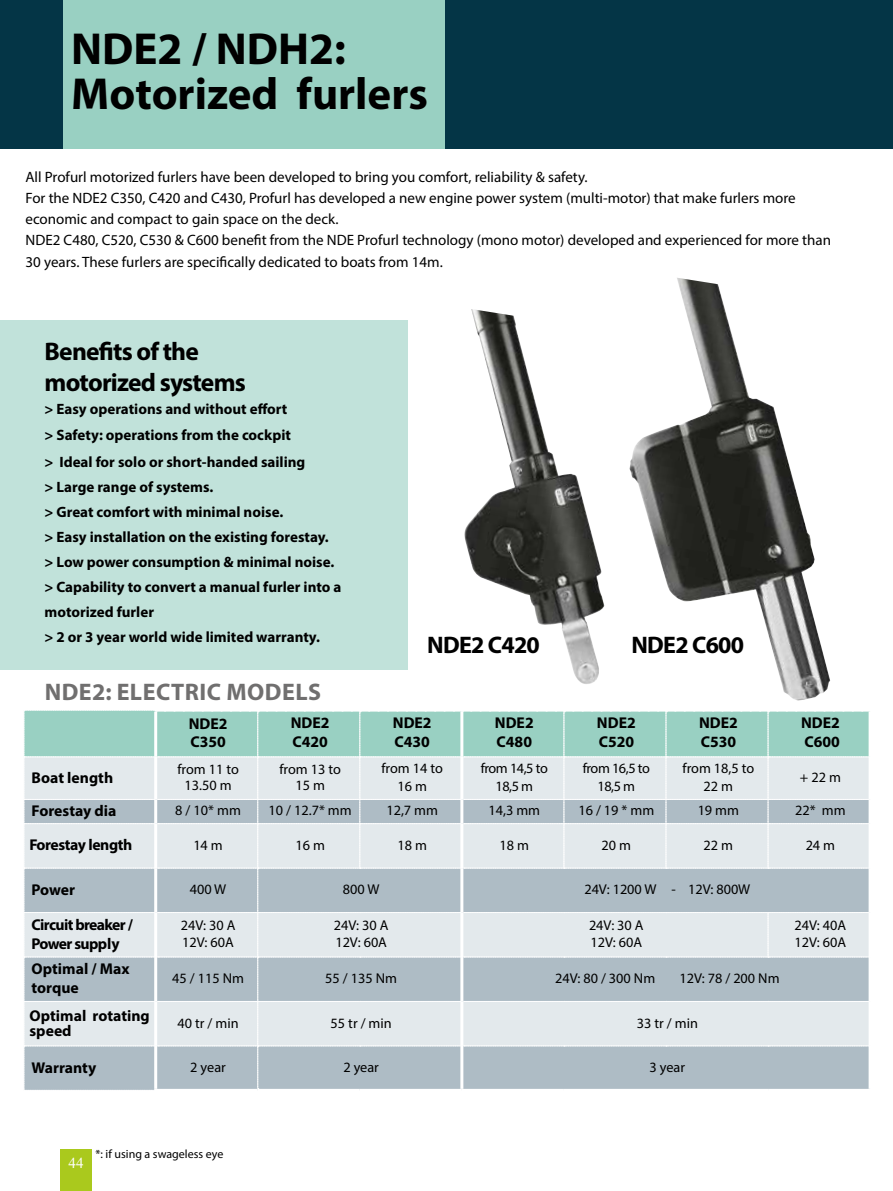
<style>
.page{position:relative;width:893px;height:1191px;background:#fff}
.page>*{position:absolute;margin:0;border:0;box-sizing:border-box;transform-origin:0 0}
.t1{font:700 45px/45px "Myriad Pro";color:#000}
.t2{font:700 25.5px/30.6px "Myriad Pro";letter-spacing:-.03em;color:#000}
.t3{font:700 24px "Myriad Pro";letter-spacing:.02em;color:#706f6f}
.t4{font:700 24px "Myriad Pro";letter-spacing:-.03em;color:#000}
.t5{font:700 15.6px/18.8px "Myriad Pro";color:#000}
.t6{font:700 15.6px/18.8px "Myriad Pro";letter-spacing:-.04em;color:#000}
.t7{font:700 15.6px "Myriad Pro";letter-spacing:-.025em;color:#000}
.t8{font:15px/21px "Myriad Pro";color:#000}
.t9{font:700 15px/25px "Myriad Pro";color:#000}
.t10{font:15px "Times New Roman";color:#fff}
.t11{font:14.25px/17.1px "Myriad Pro";color:#000;text-align:center}
.t12{font:14.25px/17.1px "Myriad Pro";letter-spacing:-.03em;color:#000;text-align:center}
.t13{font:12px "Myriad Pro";color:#000}
</style>
<div class="page">
<div style="left:0;top:0;width:893px;height:149px;background:#043546"></div>
<div style="left:60px;top:1149px;width:32px;height:42px;background:#aac91d"></div>
<svg style="left:24px;top:710px;width:846px;height:380px;background:#c6d5d8"></svg>
<div style="left:0;top:321px;width:408px;height:349px;background:#c1e2da"></div>
<img style="left:464px;top:309px;width:140px;height:375px">
<div style="left:64px;top:0;width:381px;height:149px;background:#99d0c2"></div>
<img style="left:629px;top:278px;width:201px;height:422px">
<h1 class="t1" style="left:71px;top:24px;width:358px">NDE2 / NDH2:<br>Motorized furlers</h1>
<p class="t8" style="left:26px;top:167px;width:807px">All Profurl motorized furlers have been developed to bring you comfort, reliability &amp; safety.<br>For the NDE2 C350, C420 and C430, Profurl has developed a new engine power system (multi-motor) that make furlers more economic and compact to gain space on the deck.<br>NDE2 C480, C520, C530 &amp; C600 benefit from the NDE Profurl technology (mono motor) developed and experienced for more than 30 years. These furlers are specifically dedicated to boats from 14m.</p>
<h2 class="t2" style="left:45px;top:335px;width:203px">Benefits of the motorized systems</h2>
<p class="t9" style="left:45px;top:395px;width:262px;line-height:26.5px">&gt; Easy operations and without effort<br>&gt; Safety: operations from the cockpit<br>&gt; Ideal for solo or short-handed sailing</p>
<p class="t9" style="left:45px;top:473px;width:298px">&gt; Large range of systems.<br>&gt; Great comfort with minimal noise.<br>&gt; Easy installation on the existing forestay. &gt; Low power consumption &amp; minimal noise. &gt; Capability to convert a manual furler into a motorized furler<br>&gt; 2 or 3 year world wide limited warranty.</p>
<h3 class="t3" style="left:45px;top:676px;width:278px">NDE2: ELECTRIC MODELS</h3>
<h3 class="t4" style="left:427px;top:629px;width:114px">NDE2 C420</h3>
<h3 class="t4" style="left:631px;top:629px;width:114px">NDE2 C600</h3>
<p class="t5" style="left:189px;top:714px;width:40px;line-height:18px">NDE2<br>C350</p>
<p class="t5" style="left:291px;top:713px;width:40px">NDE2<br>C420</p>
<p class="t5" style="left:393px;top:713px;width:40px">NDE2<br>C430</p>
<p class="t5" style="left:495px;top:713px;width:40px">NDE2<br>C480</p>
<p class="t5" style="left:597px;top:713px;width:40px">NDE2<br>C520</p>
<p class="t5" style="left:699px;top:713px;width:40px">NDE2<br>C530</p>
<p class="t5" style="left:801px;top:713px;width:40px">NDE2<br>C600</p>
<p class="t5" style="left:32px;top:767px;width:83px">Boat length</p>
<p class="t11" style="left:177px;top:760px;width:63px;line-height:16.5px">from 11 to<br>13.50 m</p>
<p class="t11" style="left:279px;top:760px;width:63px;line-height:16.5px">from 13 to<br>15 m</p>
<p class="t11" style="left:381px;top:760px;width:63px">from 14 to<br>16 m</p>
<p class="t12" style="left:481px;top:760px;width:69px">from 14,5 to<br>18,5 m</p>
<p class="t12" style="left:583px;top:760px;width:69px">from 16,5 to<br>18,5 m</p>
<p class="t11" style="left:682px;top:760px;width:73px">from 18,5 to<br>22 m</p>
<p class="t11" style="left:800px;top:768px;width:43px">+ 22 m</p>
<p class="t5" style="left:32px;top:801px;width:86px">Forestay dia</p>
<p class="t11" style="left:175px;top:802px;width:67px">8 / 10* mm</p>
<p class="t11" style="left:269px;top:802px;width:85px">10 / 12.7* mm</p>
<p class="t11" style="left:386px;top:802px;width:53px">12,7 mm</p>
<p class="t11" style="left:488px;top:802px;width:53px">14,3 mm</p>
<p class="t11" style="left:578px;top:802px;width:77px">16 / 19 * mm</p>
<p class="t11" style="left:698px;top:802px;width:43px">19 mm</p>
<p class="t11" style="left:795px;top:802px;width:52px">22* mm</p>
<p class="t7" style="left:30px;top:835px;width:104px">Forestay length</p>
<p class="t11" style="left:193px;top:836px;width:31px">14 m</p>
<p class="t11" style="left:295px;top:836px;width:31px">16 m</p>
<p class="t11" style="left:397px;top:836px;width:31px">18 m</p>
<p class="t11" style="left:499px;top:836px;width:31px">18 m</p>
<p class="t11" style="left:602px;top:836px;width:31px">20 m</p>
<p class="t11" style="left:704px;top:836px;width:31px">22 m</p>
<p class="t11" style="left:806px;top:836px;width:31px">24 m</p>
<p class="t5" style="left:32px;top:879px;width:45px">Power</p>
<p class="t11" style="left:190px;top:880px;width:38px">400 W</p>
<p class="t11" style="left:343px;top:880px;width:38px">800 W</p>
<p class="t11" style="left:584px;top:880px;width:167px">24V: 1200 W - 12V: 800W</p>
<p class="t6" style="left:32px;top:914px;width:103px">Circuit breaker /<br>Power supply</p>
<p class="t11" style="left:181px;top:916px;width:56px;text-align:left">24V: 30 A<br>12V: 60A</p>
<p class="t11" style="left:334px;top:916px;width:56px;text-align:left">24V: 30 A<br>12V: 60A</p>
<p class="t11" style="left:589px;top:916px;width:56px;text-align:left">24V: 30 A<br>12V: 60A</p>
<p class="t11" style="left:795px;top:916px;width:53px;text-align:left">24V: 40A<br>12V: 60A</p>
<p class="t5" style="left:32px;top:959px;width:100px">Optimal / Max torque</p>
<p class="t11" style="left:172px;top:969px;width:73px">45 / 115 Nm</p>
<p class="t11" style="left:325px;top:969px;width:73px">55 / 135 Nm</p>
<p class="t11" style="left:555px;top:969px;width:102px">24V: 80 / 300 Nm</p>
<p class="t11" style="left:679px;top:969px;width:102px">12V: 78 / 200 Nm</p>
<p class="t5" style="left:30px;top:1007px;width:122px;line-height:15px">Optimal rotating speed</p>
<p class="t11" style="left:178px;top:1014px;width:63px">40 tr / min</p>
<p class="t11" style="left:331px;top:1014px;width:63px">55 tr / min</p>
<p class="t11" style="left:637px;top:1014px;width:63px">33 tr / min</p>
<p class="t5" style="left:32px;top:1057px;width:66px">Warranty</p>
<p class="t11" style="left:190px;top:1058px;width:37px">2 year</p>
<p class="t11" style="left:343px;top:1058px;width:37px">2 year</p>
<p class="t11" style="left:650px;top:1058px;width:37px">3 year</p>
<p class="t10" style="left:69px;top:1152px;width:16px">44</p>
<p class="t13" style="left:96px;top:1146px;width:129px">*: if using a swageless eye</p>
</div>
